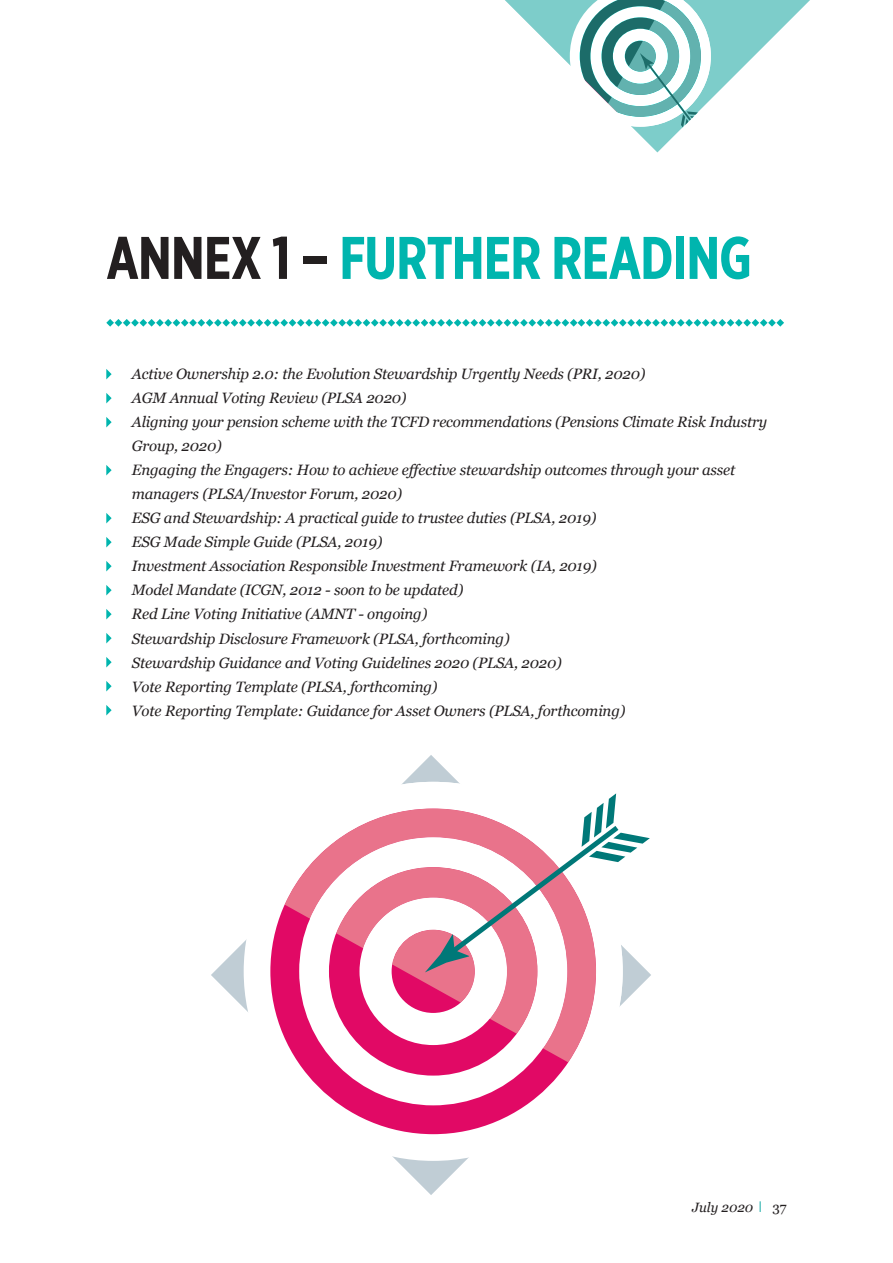
<style>
.page{position:relative;width:893px;height:1263px;background:#fff}
.page>*{position:absolute;margin:0;border:0;box-sizing:border-box;transform-origin:0 0}
.t1{font:700 60px "Gotham X Narrow";letter-spacing:-.015em;color:#00b5ae}
.t2{font:italic 15px/24px "Georgia";letter-spacing:-.01em;color:#231f20}
.t3{font:italic 13.5px "Georgia";color:#231f20}
.t4{font:13.5px "Georgia";color:#231f20}
.s1{color:#231f20}
</style>
<div class="page">
<svg style="left:505px;top:0;width:305px;height:153px"></svg>
<svg style="left:106px;top:369px;width:6px;height:10px"></svg>
<svg style="left:106px;top:393px;width:6px;height:10px"></svg>
<svg style="left:106px;top:417px;width:6px;height:10px"></svg>
<svg style="left:106px;top:465px;width:6px;height:10px"></svg>
<svg style="left:106px;top:513px;width:6px;height:10px"></svg>
<svg style="left:106px;top:537px;width:6px;height:10px"></svg>
<svg style="left:106px;top:561px;width:6px;height:10px"></svg>
<svg style="left:106px;top:585px;width:6px;height:10px"></svg>
<svg style="left:106px;top:609px;width:6px;height:10px"></svg>
<svg style="left:106px;top:633px;width:6px;height:10px"></svg>
<svg style="left:106px;top:657px;width:6px;height:10px"></svg>
<svg style="left:106px;top:681px;width:6px;height:10px"></svg>
<svg style="left:106px;top:705px;width:6px;height:10px"></svg>
<svg style="left:211px;top:755px;width:440px;height:440px"></svg>
<div style="left:244px;top:782px;width:379px;height:379px;background:#fff;border-radius:50%"></div>
<div style="left:270px;top:808px;width:326px;height:326px;background:#e10965;border-radius:50%"></div>
<div style="left:299px;top:837px;width:268px;height:268px;background:#fff;border-radius:50%"></div>
<svg style="left:261px;top:782px;width:362px;height:293px"></svg>
<svg style="left:285px;top:808px;width:311px;height:254px"></svg>
<svg style="left:310px;top:837px;width:257px;height:211px"></svg>
<svg style="left:336px;top:793px;width:314px;height:241px"></svg>
<svg style="left:106px;top:319px;width:678px;height:8px"></svg>
<svg style="left:759px;top:1201px;width:2px;height:11px"></svg>
<p class="t1" style="left:106px;top:221px;width:647px"><span class="s1">ANNEX 1 –</span> FURTHER READING</p>
<p class="t2" style="left:132px;top:362px;width:515px">Active Ownership 2.0: the Evolution Stewardship Urgently Needs (PRI, 2020)</p>
<p class="t2" style="left:132px;top:386px;width:276px">AGM Annual Voting Review (PLSA 2020)</p>
<p class="t2" style="left:132px;top:410px;width:637px">Aligning your pension scheme with the TCFD recommendations (Pensions Climate Risk Industry<br>Group, 2020)</p>
<p class="t2" style="left:132px;top:458px;width:605px">Engaging the Engagers: How to achieve effective stewardship outcomes through your asset managers (PLSA/Investor Forum, 2020)</p>
<p class="t2" style="left:132px;top:506px;width:466px">ESG and Stewardship: A practical guide to trustee duties (PLSA, 2019)</p>
<p class="t2" style="left:132px;top:530px;width:252px">ESG Made Simple Guide (PLSA, 2019)</p>
<p class="t2" style="left:132px;top:554px;width:467px">Investment Association Responsible Investment Framework (IA, 2019)</p>
<p class="t2" style="left:132px;top:578px;width:333px">Model Mandate (ICGN, 2012 - soon to be updated)</p>
<p class="t2" style="left:132px;top:602px;width:297px">Red Line Voting Initiative (AMNT - ongoing)</p>
<p class="t2" style="left:132px;top:626px;width:379px">Stewardship Disclosure Framework (PLSA, forthcoming)</p>
<p class="t2" style="left:132px;top:650px;width:431px">Stewardship Guidance and Voting Guidelines 2020 (PLSA, 2020)</p>
<p class="t2" style="left:132px;top:674px;width:307px">Vote Reporting Template (PLSA, forthcoming)</p>
<p class="t2" style="left:132px;top:698px;width:495px">Vote Reporting Template: Guidance for Asset Owners (PLSA, forthcoming)</p>
<p class="t3" style="left:692px;top:1199px;width:63px">July 2020</p>
<p class="t4" style="left:772px;top:1199px;width:16px">37</p>
</div>
